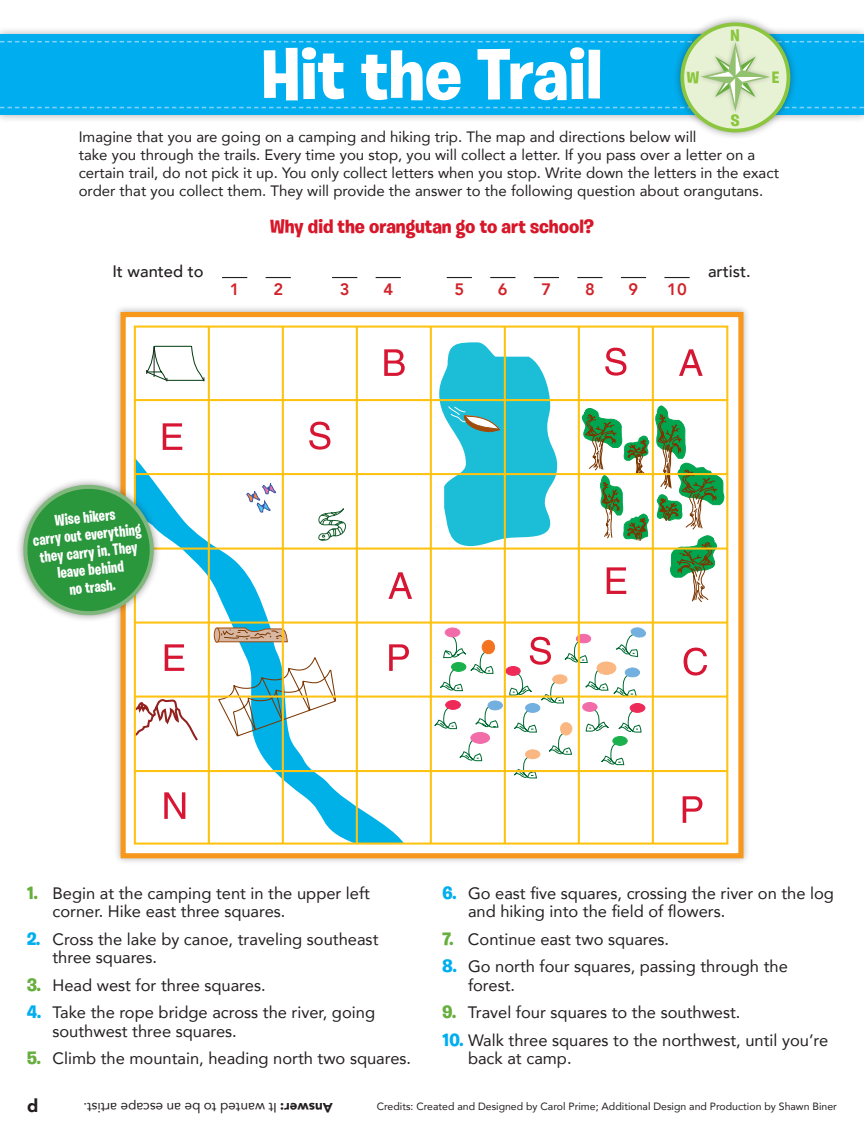
<style>
.page{position:relative;width:864px;height:1134px;background:#fff}
.page>*{position:absolute;margin:0;border:0;box-sizing:border-box;transform-origin:0 0}
.t1{font:700 72px "Burbank Big";color:#fff}
.t2{font:700 19.5px "Burbank Big";color:#d71729}
.t3{font:900 18px "Avenir";color:#231f20}
.t4{font:16.5px/18.8px "Avenir";color:#231f20}
.t5{font:500 16.5px "Avenir";color:#231f20}
.t6{font:800 16.5px "Avenir";color:#d1232a}
.instructions{font:700 16.5px "Burbank Big";color:#8bc63e}
.t7{font:700 16.2px/17.5px "Burbank Big Condensed";color:#fff;text-align:center}
.t8{font:15px/18px "Avenir";color:#231f20}
.t9{font:13.5px "Avenir";color:#231f20}
.t10{font:10.5px "Avenir";color:#231f20}
.s1{font-family:"Burbank Big";font-weight:700;font-size:18px;color:#66ae3d}
.s2{font-family:"Burbank Big";font-weight:700;font-size:18px;color:#00aeef}
.s3{font-weight:900}
</style>
<div class="page">
<svg style="left:222px;top:277px;width:25px;height:1px"></svg>
<svg style="left:266px;top:277px;width:25px;height:1px"></svg>
<svg style="left:332px;top:277px;width:25px;height:1px"></svg>
<svg style="left:376px;top:277px;width:25px;height:1px"></svg>
<svg style="left:447px;top:277px;width:25px;height:1px"></svg>
<svg style="left:490px;top:277px;width:25px;height:1px"></svg>
<svg style="left:534px;top:277px;width:25px;height:1px"></svg>
<svg style="left:577px;top:277px;width:26px;height:1px"></svg>
<svg style="left:621px;top:277px;width:25px;height:1px"></svg>
<svg style="left:664px;top:277px;width:26px;height:1px"></svg>
<div style="left:114px;top:305px;width:636px;height:561px;background:#231f20;opacity:.35"></div>
<div style="left:123px;top:315px;width:618px;height:541px;background:#fff"></div>
<svg style="left:134px;top:326px;width:594px;height:519px"></svg>
<div style="left:121px;top:312px;width:623px;height:546px;border:5px solid #f7981d"></div>
<div style="left:16px;top:478px;width:145px;height:145px;background:#231f20;opacity:.45"></div>
<svg style="left:22px;top:484px;width:133px;height:133px;background:#59ac6b"></svg>
<div style="left:0;top:26px;width:864px;height:97px;background:#231f20;opacity:.35"></div>
<div style="left:0;top:35px;width:864px;height:80px;background:#00aeef"></div>
<div style="left:672px;top:14px;width:127px;height:127px;background:#231f20;opacity:.45"></div>
<svg style="left:682px;top:24px;width:106px;height:107px"></svg>
<div style="left:680px;top:22px;width:110px;height:110px;border:4px solid #8bc63e;border-radius:50%"></div>
<div style="left:697px;top:38px;width:77px;height:78px;background:#231f20;opacity:.25"></div>
<svg style="left:0;top:41px;width:864px;height:71px"></svg>
<p class="t1" style="left:261px;top:31px;width:343px">Hit the Trail</p>
<p class="instructions" style="left:731px;top:26px;width:11px">N</p>
<p class="instructions" style="left:687px;top:68px;width:14px">W</p>
<p class="instructions" style="left:772px;top:68px;width:9px">E</p>
<p class="instructions" style="left:731px;top:110px;width:10px">S</p>
<p class="t8" style="left:79px;top:127px;width:702px">Imagine that you are going on a camping and hiking trip. The map and directions below will<br>take you through the trails. Every time you stop, you will collect a letter. If you pass over a letter on a certain trail, do not pick it up. You only collect letters when you stop. Write down the letters in the exact order that you collect them. They will provide the answer to the following question about orangutans.</p>
<p class="t2" style="left:270px;top:215px;width:326px">Why did the orangutan go to art school?</p>
<p class="t5" style="left:112px;top:257px;width:93px">It wanted to</p>
<p class="t6" style="left:230px;top:276px;width:11px">1</p>
<p class="t6" style="left:273px;top:276px;width:11px">2</p>
<p class="t6" style="left:340px;top:276px;width:11px">3</p>
<p class="t6" style="left:383px;top:276px;width:11px">4</p>
<p class="t6" style="left:454px;top:276px;width:11px">5</p>
<p class="t6" style="left:498px;top:276px;width:11px">6</p>
<p class="t6" style="left:542px;top:276px;width:11px">7</p>
<p class="t6" style="left:585px;top:276px;width:11px">8</p>
<p class="t6" style="left:629px;top:276px;width:11px">9</p>
<p class="t6" style="left:667px;top:276px;width:21px">10</p>
<p class="t5" style="left:708px;top:257px;width:44px">artist.</p>
<p class="t7" style="left:30px;top:514px;width:110px;rotate:-6deg">Wise hikers<br>carry out everything they carry in. They leave behind<br>no trash.</p>
<p class="t4" style="left:52px;top:883px;width:319px;text-indent:-26px"><span class="s1">1.</span> Begin at the camping tent in the upper left corner. Hike east three squares.</p>
<p class="t4" style="left:52px;top:929px;width:327px;text-indent:-26px"><span class="s2">2.</span> Cross the lake by canoe, traveling southeast three squares.</p>
<p class="t4" style="left:27px;top:975px;width:240px"><span class="s1">3.</span> Head west for three squares.</p>
<p class="t4" style="left:52px;top:1003px;width:324px;text-indent:-26px"><span class="s2">4.</span> Take the rope bridge across the river, going southwest three squares.</p>
<p class="t4" style="left:27px;top:1049px;width:386px"><span class="s1">5.</span> Climb the mountain, heading north two squares.</p>
<p class="t4" style="left:468px;top:883px;width:368px;text-indent:-26px"><span class="s2">6.</span> Go east five squares, crossing the river on the log and hiking into the field of flowers.</p>
<p class="t4" style="left:442px;top:929px;width:228px"><span class="s1">7.</span> Continue east two squares.</p>
<p class="t4" style="left:468px;top:956px;width:321px;text-indent:-26px"><span class="s2">8.</span> Go north four squares, passing through the forest.</p>
<p class="t4" style="left:442px;top:1003px;width:299px"><span class="s1">9.</span> Travel four squares to the southwest.</p>
<p class="t4" style="left:468px;top:1030px;width:362px;text-indent:-26px"><span class="s2">10.</span> Walk three squares to the northwest, until you’re back at camp.</p>
<p class="t3" style="left:27px;top:1090px;width:13px">d</p>
<p class="t10" style="left:377px;top:1098px;width:462px">Credits: Created and Designed by Carol Prime; Additional Design and Production by Shawn Biner</p>
<p class="t9" style="left:333px;top:1118px;width:251px;rotate:-180deg"><span class="s3">Answer:</span> It wanted to be an escape artist.</p>
</div>
